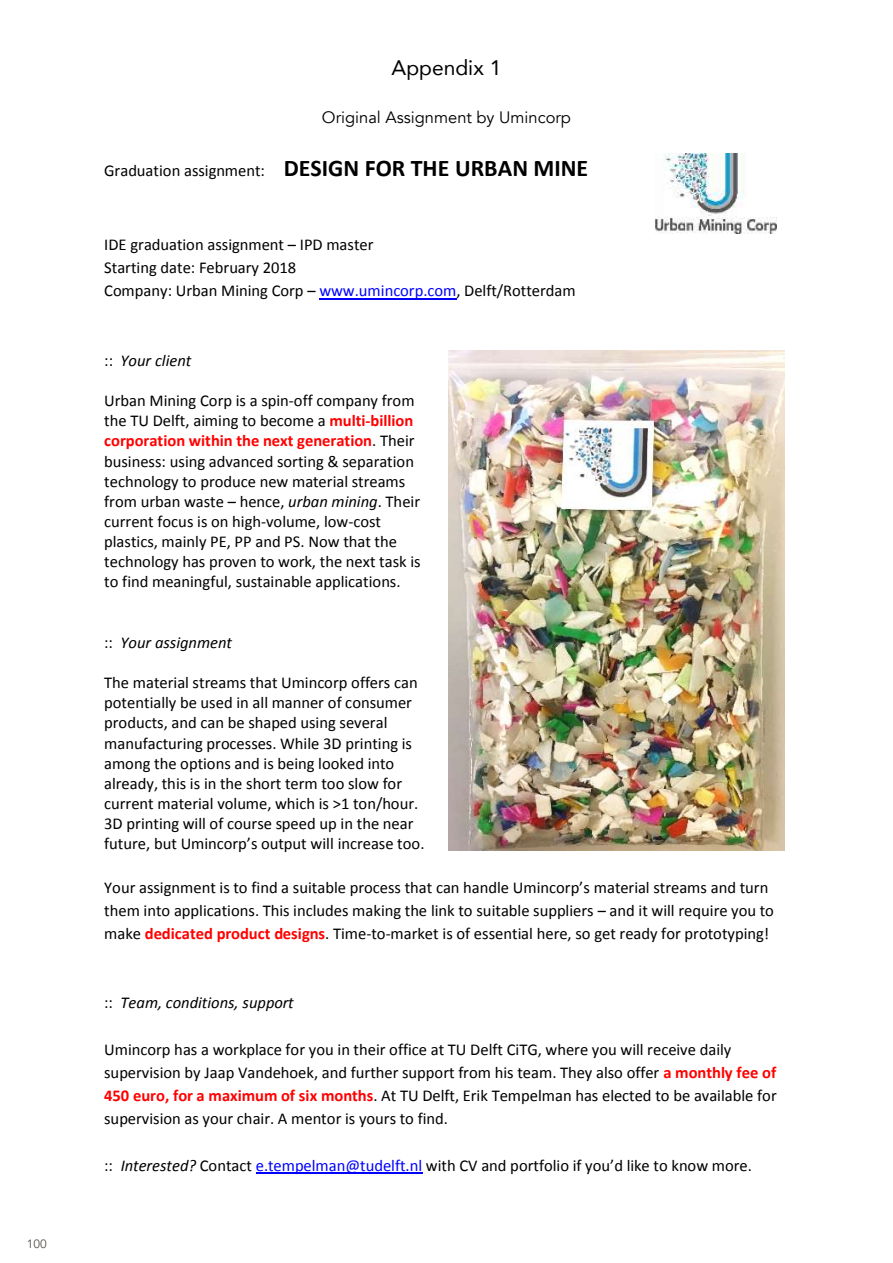
<style>
.page{position:relative;width:893px;height:1263px;background:#fff}
.page>*{position:absolute;margin:0;border:0;box-sizing:border-box;transform-origin:0 0}
.t1{font:21px "Avenir";color:#000}
.t2{font:16.5px/20.1px "Calibri";color:#000}
.t3{font:italic 16.5px "Calibri";color:#000}
.t4{font:16.5px "Avenir";color:#000}
.t5{font:12px "Avenir";color:#54504d}
.s1{font-weight:700;font-size:24px}
.s2{color:#00f}
.s3{font-style:normal}
.s4{font-weight:700;color:#f00}
.s5{font-style:italic}
</style>
<div class="page">
<hr style="left:319px;top:298px;width:138px;height:1px;background:#00f">
<hr style="left:256px;top:1173px;width:166px;height:1px;background:#00f">
<img style="left:655px;top:153px;width:121px;height:81px">
<img style="left:448px;top:350px;width:336px;height:500px">
<p class="t5" style="left:27px;top:1237px;width:22px">100</p>
<p class="t1" style="left:392px;top:51px;width:111px">Appendix 1</p>
<p class="t4" style="left:322px;top:107px;width:251px">Original Assignment by Umincorp</p>
<p class="t2" style="left:104px;top:161px;width:486px">Graduation assignment: <span class="s1">DESIGN FOR THE URBAN MINE</span></p>
<p class="t2" style="left:104px;top:233px;width:473px;line-height:23.2px">IDE graduation assignment – IPD master<br>Starting date: February 2018<br>Company: Urban Mining Corp – <span class="s2">www.umincorp.com</span>, Delft/Rotterdam</p>
<p class="t3" style="left:104px;top:349px;width:89px"><span class="s3">::</span> Your client</p>
<p class="t2" style="left:104px;top:391px;width:318px">Urban Mining Corp is a spin-off company from the TU Delft, aiming to become a <span class="s4">multi-billion corporation within the next generation</span>. Their business: using advanced sorting &amp; separation technology to produce new material streams from urban waste – hence, <span class="s5">urban mining</span>. Their current focus is on high-volume, low-cost plastics, mainly PE, PP and PS. Now that the technology has proven to work, the next task is to find meaningful, sustainable applications.</p>
<p class="t3" style="left:104px;top:631px;width:129px"><span class="s3">::</span> Your assignment</p>
<p class="t2" style="left:104px;top:673px;width:322px">The material streams that Umincorp offers can potentially be used in all manner of consumer products, and can be shaped using several manufacturing processes. While 3D printing is among the options and is being looked into already, this is in the short term too slow for current material volume, which is &gt;1 ton/hour.<br>3D printing will of course speed up in the near future, but Umincorp’s output will increase too.</p>
<p class="t2" style="left:104px;top:876px;width:671px;line-height:23.1px">Your assignment is to find a suitable process that can handle Umincorp’s material streams and turn them into applications. This includes making the link to suitable suppliers – and it will require you to make <span class="s4">dedicated product designs</span>. Time-to-market is of essential here, so get ready for prototyping!</p>
<p class="t3" style="left:104px;top:992px;width:191px"><span class="s3">::</span> Team, conditions, support</p>
<p class="t2" style="left:104px;top:1038px;width:674px;line-height:23.1px">Umincorp has a workplace for you in their office at TU Delft CiTG, where you will receive daily supervision by Jaap Vandehoek, and further support from his team. They also offer <span class="s4">a monthly fee of 450 euro, for a maximum of six months</span>. At TU Delft, Erik Tempelman has elected to be available for supervision as your chair. A mentor is yours to find.</p>
<p class="t2" style="left:104px;top:1155px;width:649px">:: <span class="s5">Interested?</span> Contact <span class="s2">e.tempelman@tudelft.nl</span> with CV and portfolio if you’d like to know more.</p>
</div>
